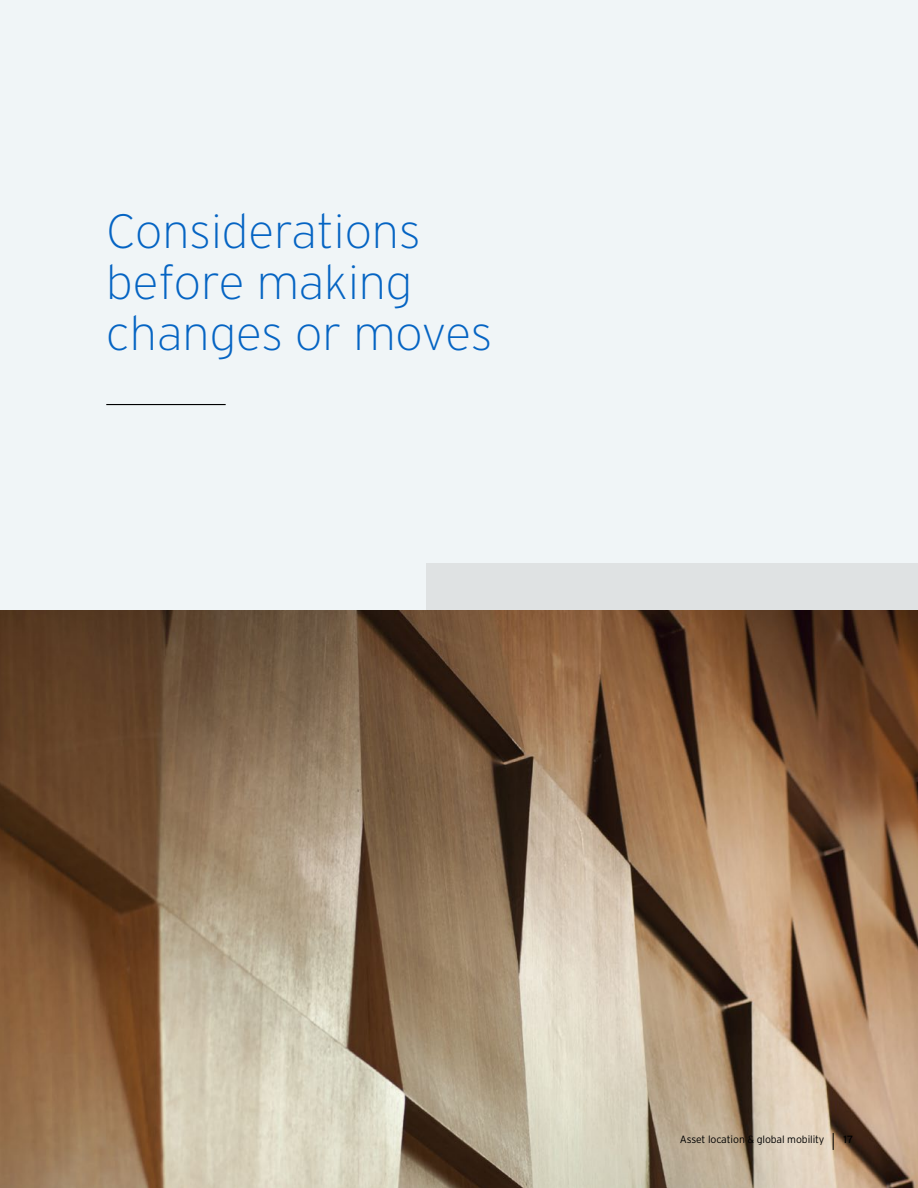
<style>
.page{position:relative;width:918px;height:1188px;background:#f0f5f7}
.page>*{position:absolute;margin:0;border:0;box-sizing:border-box;transform-origin:0 0}
.t1{font:200 48px/51px "Interstate";color:#0564c3}
.t2{font:300 10.5px "Interstate";letter-spacing:-.01em;color:#000}
.t3{font:700 10.5px "Interstate";color:#000}
</style>
<div class="page">
<hr style="left:106px;top:404px;width:120px;height:1px;background:#000">
<div style="left:427px;top:563px;width:491px;height:518px;background:#dfe2e3"></div>
<img style="left:0;top:611px;width:918px;height:577px">
<svg style="left:833px;top:1133px;width:1px;height:17px"></svg>
<p class="t1" style="left:106px;top:205px;width:388px">Considerations before making changes or moves</p>
<p class="t2" style="left:680px;top:1134px;width:146px">Asset location &amp; global mobility</p>
<p class="t3" style="left:844px;top:1134px;width:12px">17</p>
</div>
